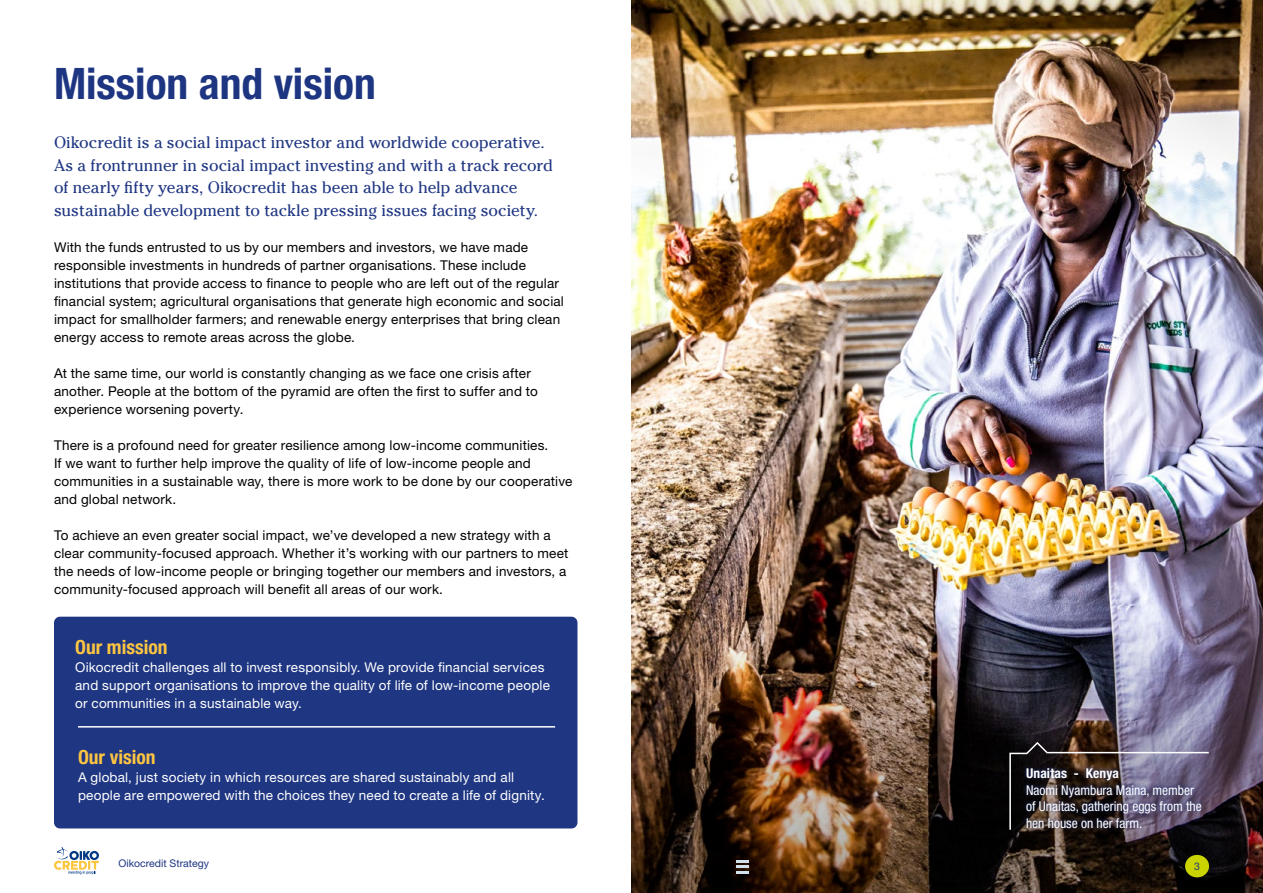
<style>
.page{position:relative;width:1263px;height:893px;background:#fff}
.page>*{position:absolute;margin:0;border:0;box-sizing:border-box;transform-origin:0 0}
.t1{font:700 condensed 43.5px "Helvetica Neue LT Std";color:#1e3582}
.t2{font:700 condensed 19.5px "Helvetica Neue LT Std";color:#fdc540}
.t3{font:16.5px/22.5px "Cheltenham Std";letter-spacing:-.005em;color:#1f3682}
.t4{font:13.5px/18px "Helvetica Neue LT Std";letter-spacing:.015em;color:#000}
.t5{font:13.5px/18px "Helvetica Neue LT Std";letter-spacing:.015em;color:#fff}
.t6{font:condensed 13.5px/16.5px "Helvetica Neue LT Std";color:#fff}
.t7{font:700 condensed 13.5px "Helvetica Neue LT Std";letter-spacing:.01em;color:#fff}
.t8{font:10.5px "Helvetica Neue LT Std";color:#1f3682}
</style>
<div class="page">
<img style="left:632px;top:0;width:631px;height:893px">
<div style="left:54px;top:617px;width:523px;height:211px;background:#1f3682;border-radius:6px"></div>
<svg style="left:1009px;top:741px;width:201px;height:90px;background:#554d55"></svg>
<hr style="left:78px;top:726px;width:477px;height:2px;background:#fff">
<div style="left:1023px;top:765px;width:182px;height:66px;background:#1e3582;opacity:.75"></div>
<svg style="left:54px;top:847px;width:45px;height:27px"></svg>
<div style="left:1185px;top:855px;width:24px;height:22px;background:#c9d400;border-radius:50%"></div>
<svg style="left:736px;top:860px;width:12px;height:14px"></svg>
<h1 class="t1" style="left:54px;top:57px;width:323px">Mission and vision</h1>
<p class="t3" style="left:54px;top:131px;width:501px">Oikocredit is a social impact investor and worldwide cooperative.<br>As a frontrunner in social impact investing and with a track record of nearly fifty years, Oikocredit has been able to help advance sustainable development to tackle pressing issues facing society.</p>
<p class="t4" style="left:54px;top:238px;width:511px">With the funds entrusted to us by our members and investors, we have made responsible investments in hundreds of partner organisations. These include institutions that provide access to finance to people who are left out of the regular financial system; agricultural organisations that generate high economic and social impact for smallholder farmers; and renewable energy enterprises that bring clean energy access to remote areas across the globe.</p>
<p class="t4" style="left:54px;top:364px;width:485px">At the same time, our world is constantly changing as we face one crisis after another. People at the bottom of the pyramid are often the first to suffer and to experience worsening poverty.</p>
<p class="t4" style="left:54px;top:436px;width:520px">There is a profound need for greater resilience among low-income communities.<br>If we want to further help improve the quality of life of low-income people and communities in a sustainable way, there is more work to be done by our cooperative and global network.</p>
<p class="t4" style="left:54px;top:526px;width:516px">To achieve an even greater social impact, we’ve developed a new strategy with a clear community-focused approach. Whether it’s working with our partners to meet the needs of low-income people or bringing together our members and investors, a community-focused approach will benefit all areas of our work.</p>
<h2 class="t2" style="left:75px;top:635px;width:94px">Our mission</h2>
<p class="t5" style="left:75px;top:658px;width:476px">Oikocredit challenges all to invest responsibly. We provide financial services and support organisations to improve the quality of life of low-income people or communities in a sustainable way.</p>
<h2 class="t2" style="left:78px;top:745px;width:79px">Our vision</h2>
<p class="t5" style="left:78px;top:768px;width:468px">A global, just society in which resources are shared sustainably and all people are empowered with the choices they need to create a life of dignity.</p>
<p class="t7" style="left:1026px;top:765px;width:95px">Unaitas - Kenya</p>
<p class="t6" style="left:1026px;top:781px;width:177px">Naomi Nyambura Maina, member of Unaitas, gathering eggs from the hen house on her farm.</p>
<p class="t8" style="left:118px;top:857px;width:92px">Oikocredit Strategy</p>
<p class="t8" style="left:1194px;top:859px;width:7px">3</p>
</div>
